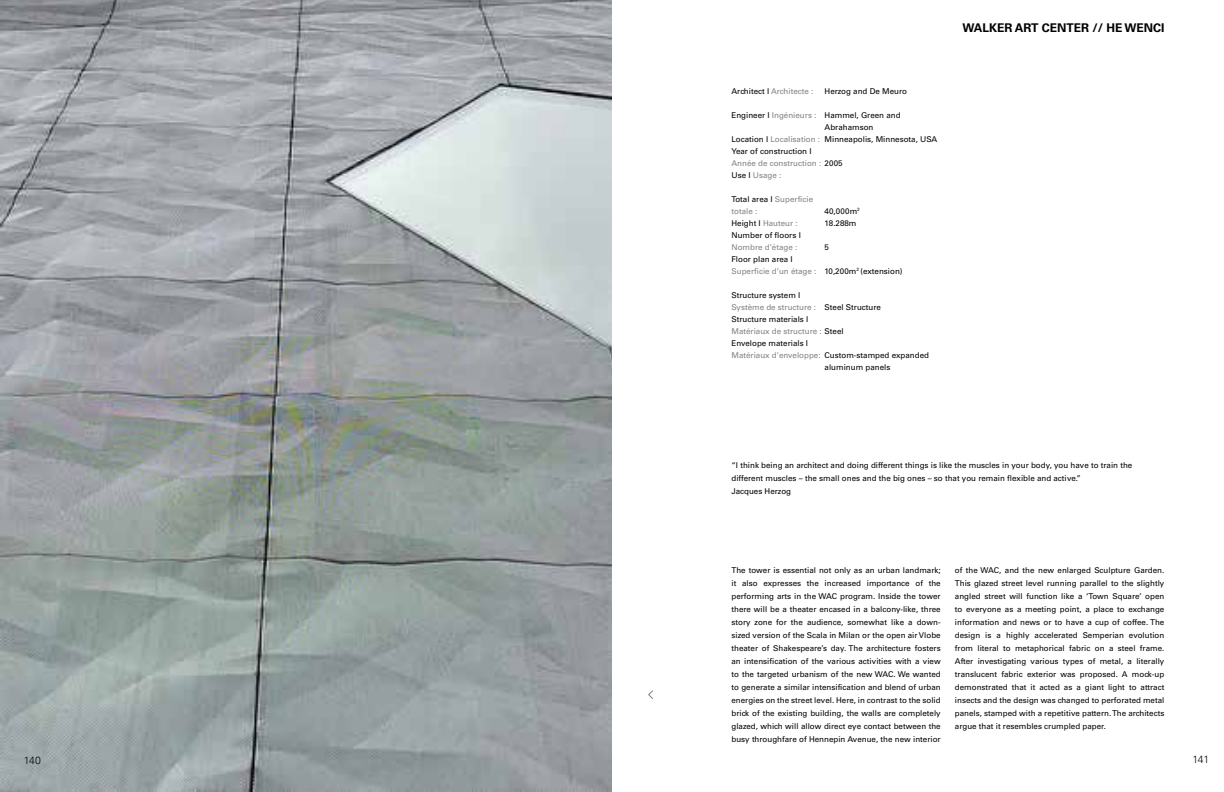
<style>
.page{position:relative;width:1224px;height:792px;background:#fff}
.page>*{position:absolute;margin:0;border:0;box-sizing:border-box;transform-origin:0 0}
.t1{font:700 12px "Univers LT Std";color:#000}
.t2{font:300 10.5px "Univers LT Std";letter-spacing:-.025em;color:#000}
.t3{font:8px/13px "Univers LT Std";color:#000}
.t4{font:8px "Univers LT Std";color:#808285}
.s1{color:#000}
.s2{color:#808285}
</style>
<div class="page">
<img style="left:0;top:0;width:612px;height:792px">
<svg style="left:648px;top:690px;width:5px;height:9px"></svg>
<p class="t4" style="left:731px;top:86px;width:83px"><span class="s1">Architect I</span> Architecte :</p>
<p class="t4" style="left:731px;top:110px;width:87px"><span class="s1">Engineer I</span> Ingénieurs :</p>
<p class="t3" style="left:731px;top:133px;width:90px;line-height:12px">Location I <span class="s2">Localisation :<br></span>Year of construction I</p>
<p class="t4" style="left:731px;top:170px;width:51px"><span class="s1">Use I</span> Usage :</p>
<p class="t3" style="left:731px;top:193px;width:83px;line-height:12px">Total area I <span class="s2">Superficie totale :<br></span>Height I <span class="s2">Hauteur :<br></span>Number of floors I</p>
<p class="t4" style="left:731px;top:242px;width:67px">Nombre d’étage :</p>
<p class="t3" style="left:731px;top:252px;width:63px">Floor plan area I</p>
<p class="t4" style="left:731px;top:266px;width:86px">Superficie d’un étage :</p>
<p class="t3" style="left:731px;top:288px;width:70px">Structure system I</p>
<p class="t4" style="left:731px;top:302px;width:86px">Système de structure :</p>
<p class="t3" style="left:731px;top:312px;width:78px">Structure materials I</p>
<p class="t3" style="left:731px;top:336px;width:78px">Envelope materials I</p>
<p class="t4" style="left:731px;top:350px;width:91px">Matériaux d’enveloppe:</p>
<p class="t3" style="left:825px;top:84px;width:84px">Herzog and De Meuro</p>
<p class="t3" style="left:825px;top:109px;width:114px;line-height:12px">Hammel, Green and<br>Abrahamson<br>Minneapolis, Minnesota, USA</p>
<p class="t4" style="left:731px;top:158px;width:113px">Année de construction : <span class="s1">2005</span></p>
<p class="t3" style="left:825px;top:205px;width:37px;line-height:12px">40,000m<sup>2<br></sup>18.288m</p>
<p class="t3" style="left:825px;top:240px;width:6px">5</p>
<p class="t3" style="left:825px;top:264px;width:80px">10,200m<sup>2</sup> (extension)</p>
<p class="t3" style="left:825px;top:300px;width:58px">Steel Structure</p>
<p class="t4" style="left:731px;top:326px;width:114px">Matériaux de structure : <span class="s1">Steel</span></p>
<p class="t3" style="left:825px;top:349px;width:106px;line-height:12px">Custom-stamped expanded aluminum panels</p>
<h1 class="t1" style="left:963px;top:20px;width:203px">WALKER ART CENTER // HE WENCI</h1>
<p class="t3" style="left:731px;top:459px;width:402px">“I think being an architect and doing different things is like the muscles in your body, you have to train the different muscles – the small ones and the big ones – so that you remain flexible and active.”<br>Jacques Herzog</p>
<p class="t3" style="left:731px;top:563px;width:211px;text-align:justify">The tower is essential not only as an urban landmark; it also expresses the increased importance of the performing arts in the WAC program. Inside the tower there will be a theater encased in a balcony-like, three story zone for the audience, somewhat like a down&shy;sized version of the Scala in Milan or the open air Vlobe theater of Shakespeare’s day. The architecture fosters an intensification of the various activities with a view to the targeted urbanism of the new WAC. We wanted to generate a similar intensification and blend of urban energies on the street level. Here, in contrast to the solid brick of the existing building, the walls are completely glazed, which will allow direct eye contact between the busy throughfare of Hennepin Avenue, the new interior</p>
<p class="t3" style="left:955px;top:563px;width:211px;text-align:justify">of the WAC, and the new enlarged Sculpture Garden.<br>This glazed street level running parallel to the slightly angled street will function like a ‘Town Square’ open to everyone as a meeting point, a place to exchange information and news or to have a cup of coffee. The design is a highly accelerated Semperian evolution from literal to metaphorical fabric on a steel frame.<br>After investigating various types of metal, a literally translucent fabric exterior was proposed. A mock-up demonstrated that it acted as a giant light to attract insects and the design was changed to perforated metal panels, stamped with a repetitive pattern. The architects argue that it resembles crumpled paper.</p>
<h2 class="t2" style="left:24px;top:753px;width:18px">140</h2>
<h2 class="t2" style="left:1192px;top:753px;width:18px">141</h2>
</div>
